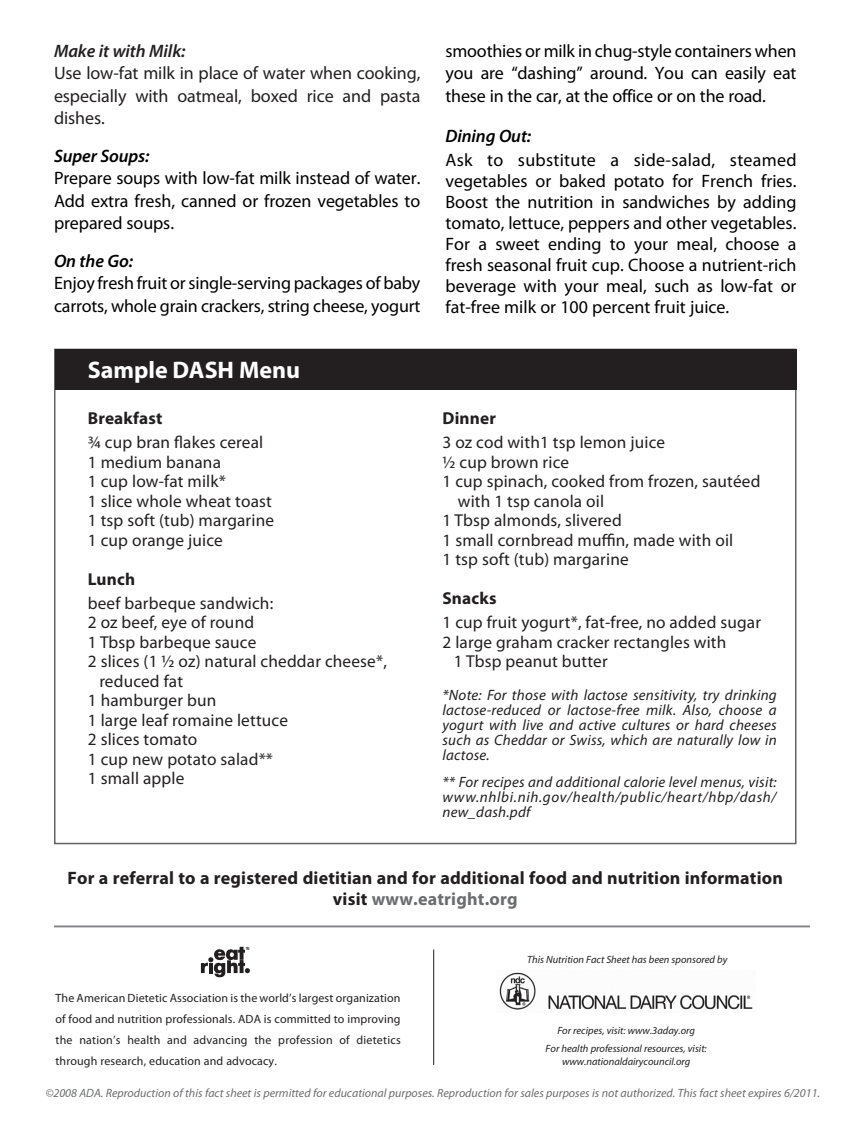
<style>
.page{position:relative;width:864px;height:1134px;background:#fff}
.page>*{position:absolute;margin:0;border:0;box-sizing:border-box;transform-origin:0 0}
.t1{font:700 24px "Myriad Pro";color:#fff}
.t2{font:18px/21px "Myriad Pro";letter-spacing:-.01em;color:#000;text-align:justify}
.t3{font:700 18px/21px "Myriad Pro";letter-spacing:.01em;color:#231f20;text-align:center}
.t4{font:18px/22.5px "Myriad Pro";letter-spacing:-.005em;color:#231f20;text-align:justify}
.t5{font:italic 600 18px "Myriad Pro";letter-spacing:-.005em;color:#000}
.t6{font:italic 600 18px "Myriad Pro";letter-spacing:-.005em;color:#231f20}
.t7{font:17.25px/19.5px "Myriad Pro";letter-spacing:.01em;color:#231f20}
.t8{font:700 17.25px "Myriad Pro";letter-spacing:.01em;color:#231f20}
.t9{font:italic 15px/15px "Myriad Pro";letter-spacing:.015em;color:#231f20;text-align:justify}
.t10{font:12px/21px "Myriad Pro";letter-spacing:.01em;color:#231f20;text-align:justify}
.t11{font:italic 12px "Myriad Pro";color:#6c6d70}
.t12{font:italic 10.5px/18px "Myriad Pro";color:#231f20;text-align:center}
.s1{color:#6c6d70}
</style>
<div class="page">
<hr style="left:54px;top:926px;width:756px;height:1px;background:#808285">
<div style="left:55px;top:349px;width:741px;height:41px;background:#231f20"></div>
<hr style="left:433px;top:950px;width:1px;height:115px;background:#231f20">
<img style="left:499px;top:972px;width:254px;height:38px">
<svg style="left:201px;top:947px;width:49px;height:31px"></svg>
<p class="t6" style="left:54px;top:39px;width:133px">Make it with Milk:</p>
<p class="t4" style="left:54px;top:62px;width:368px">Use low-fat milk in place of water when cooking, especially with oatmeal, boxed rice and pasta dishes.</p>
<p class="t5" style="left:54px;top:144px;width:97px">Super Soups:</p>
<p class="t2" style="left:54px;top:166px;width:368px;line-height:22.5px">Prepare soups with low-fat milk instead of water.<br>Add extra fresh, canned or frozen vegetables to prepared soups.</p>
<p class="t5" style="left:54px;top:249px;width:81px">On the Go:</p>
<p class="t2" style="left:54px;top:271px;width:368px;line-height:22.5px">Enjoy fresh fruit or single-serving packages of baby carrots, whole grain crackers, string cheese, yogurt</p>
<h1 class="t1" style="left:88px;top:354px;width:214px">Sample DASH Menu</h1>
<p class="t8" style="left:88px;top:407px;width:76px">Breakfast</p>
<p class="t7" style="left:88px;top:433px;width:188px">¾ cup bran flakes cereal<br>1 medium banana<br>1 cup low-fat milk*<br>1 slice whole wheat toast<br>1 tsp soft (tub) margarine<br>1 cup orange juice</p>
<p class="t8" style="left:88px;top:568px;width:49px">Lunch</p>
<p class="t7" style="left:88px;top:593px;width:187px">beef barbeque sandwich:</p>
<p class="t7" style="left:88px;top:613px;width:168px">2 oz beef, eye of round</p>
<p class="t7" style="left:88px;top:632px;width:170px">1 Tbsp barbeque sauce</p>
<p class="t7" style="left:88px;top:651px;width:301px">2 slices (1 ½ oz) natural cheddar cheese*,</p>
<p class="t7" style="left:99px;top:671px;width:85px">reduced fat</p>
<p class="t7" style="left:88px;top:690px;width:130px">1 hamburger bun</p>
<p class="t7" style="left:88px;top:710px;width:202px">1 large leaf romaine lettuce</p>
<p class="t7" style="left:88px;top:729px;width:111px">2 slices tomato</p>
<p class="t7" style="left:88px;top:749px;width:187px">1 cup new potato salad**</p>
<p class="t7" style="left:88px;top:768px;width:98px">1 small apple</p>
<p class="t2" style="left:446px;top:39px;width:353px;line-height:22.5px">smoothies or milk in chug-style containers when you are “dashing” around. You can easily eat these in the car, at the office or on the road.</p>
<p class="t5" style="left:446px;top:125px;width:87px">Dining Out:</p>
<p class="t2" style="left:446px;top:149px;width:353px">Ask to substitute a side-salad, steamed vegetables or baked potato for French fries.<br>Boost the nutrition in sandwiches by adding tomato, lettuce, peppers and other vegetables.<br>For a sweet ending to your meal, choose a fresh seasonal fruit cup. Choose a nutrient-rich beverage with your meal, such as low-fat or fat-free milk or 100 percent fruit juice.</p>
<p class="t8" style="left:442px;top:407px;width:55px">Dinner</p>
<p class="t7" style="left:442px;top:432px;width:224px">3 oz cod with1 tsp lemon juice</p>
<p class="t7" style="left:442px;top:452px;width:128px">½ cup brown rice</p>
<p class="t7" style="left:442px;top:471px;width:319px">1 cup spinach, cooked from frozen, sautéed</p>
<p class="t7" style="left:458px;top:491px;width:148px">with 1 tsp canola oil</p>
<p class="t7" style="left:442px;top:510px;width:181px">1 Tbsp almonds, slivered</p>
<p class="t7" style="left:442px;top:530px;width:292px">1 small cornbread muffin, made with oil</p>
<p class="t7" style="left:442px;top:549px;width:188px">1 tsp soft (tub) margarine</p>
<p class="t8" style="left:442px;top:587px;width:56px">Snacks</p>
<p class="t7" style="left:442px;top:612px;width:320px">1 cup fruit yogurt*, fat-free, no added sugar</p>
<p class="t7" style="left:442px;top:632px;width:285px">2 large graham cracker rectangles with</p>
<p class="t7" style="left:454px;top:651px;width:155px">1 Tbsp peanut butter</p>
<p class="t9" style="left:442px;top:688px;width:336px">*Note: For those with lactose sensitivity, try drinking lactose-reduced or lactose-free milk. Also, choose a yogurt with live and active cultures or hard cheeses such as Cheddar or Swiss, which are naturally low in lactose.</p>
<p class="t9" style="left:442px;top:775px;width:336px">** For recipes and additional calorie level menus, visit: www.nhlbi.nih.gov/health/public/heart/hbp/dash/ new_dash.pdf</p>
<p class="t3" style="left:67px;top:866px;width:717px">For a referral to a registered dietitian and for additional food and nutrition information visit <span class="s1">www.eatright.org</span></p>
<p class="t10" style="left:55px;top:987px;width:347px">The American Dietetic Association is the world’s largest organization of food and nutrition professionals. ADA is committed to improving the nation’s health and advancing the profession of dietetics through research, education and advocacy.</p>
<p class="t12" style="left:527px;top:951px;width:202px">This Nutrition Fact Sheet has been sponsored by</p>
<p class="t12" style="left:546px;top:1021px;width:163px">For recipes, visit: www.3aday.org<br>For health professional resources, visit:</p>
<p class="t12" style="left:562px;top:1053px;width:130px">www.nationaldairycouncil.org</p>
<p class="t11" style="left:45px;top:1085px;width:776px">©2008 ADA. Reproduction of this fact sheet is permitted for educational purposes. Reproduction for sales purposes is not authorized. This fact sheet expires 6/2011.</p>
</div>
